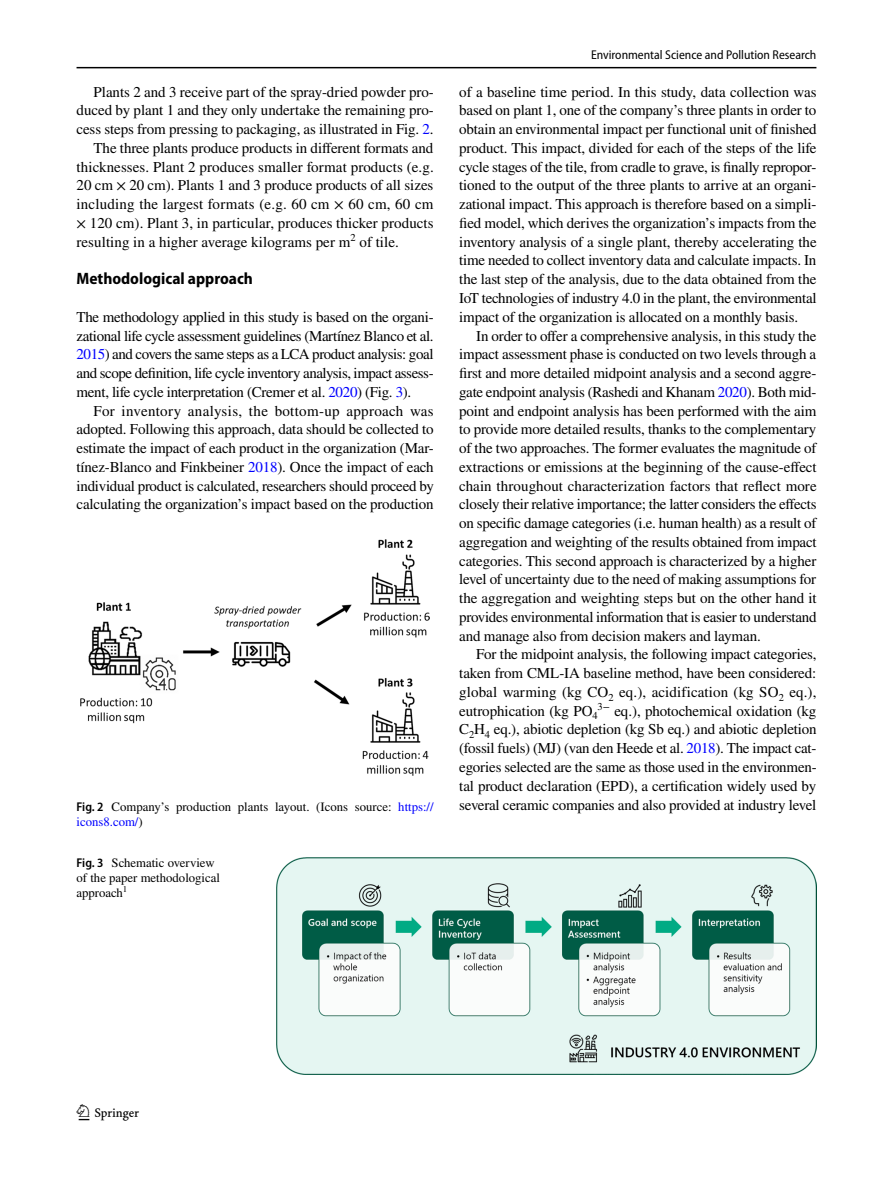
<style>
.page{position:relative;width:893px;height:1187px;background:#fff}
.page>*{position:absolute;margin:0;border:0;box-sizing:border-box;transform-origin:0 0}
.t1{font:22.5px "Springnew Regular 2";color:#000}
.t2{font:700 semi-condensed 16.5px "Myriad Pro";color:#000}
.t3{font:15px/18.8px "STIX";letter-spacing:-.005em;color:#000;text-align:justify}
.t4{font:15px "STIX";letter-spacing:.015em;color:#000}
.t5{font:12.75px/15px "STIX";color:#000}
.t6{font:semi-condensed 12.75px "Myriad Pro";color:#000}
.t7{font:12.75px "STIX";color:#00f}
.s1{color:#00f}
.s2{font-family:"Myriad Pro";font-weight:600;font-stretch:semi-condensed}
.s3{color:#000}
</style>
<div class="page">
<hr style="left:77px;top:67px;width:739px;height:1px;background:#000">
<img style="left:81px;top:539px;width:348px;height:236px">
<img style="left:276px;top:857px;width:540px;height:216px">
<p class="t3" style="left:94px;top:83px;width:342px">Plants 2 and 3 receive part of the spray-dried powder pro-</p>
<p class="t3" style="left:77px;top:102px;width:359px">duced by plant 1 and they only undertake the remaining pro-</p>
<p class="t3" style="left:77px;top:121px;width:359px">cess steps from pressing to packaging, as illustrated in Fig. <span class="s1">2</span>.</p>
<p class="t3" style="left:94px;top:139px;width:341px">The three plants produce products in different formats and</p>
<p class="t3" style="left:77px;top:158px;width:359px">thicknesses. Plant 2 produces smaller format products (e.g.</p>
<p class="t3" style="left:77px;top:177px;width:358px">20 cm × 20 cm). Plants 1 and 3 produce products of all sizes</p>
<p class="t4" style="left:77px;top:194px;width:358px">including the largest formats (e.g. 60 cm × 60 cm, 60 cm</p>
<p class="t3" style="left:77px;top:214px;width:359px">× 120 cm). Plant 3, in particular, produces thicker products</p>
<p class="t3" style="left:77px;top:233px;width:324px">resulting in a higher average kilograms per m<sup>2</sup> of tile.</p>
<p class="t2" style="left:77px;top:269px;width:178px">Methodological approach</p>
<p class="t3" style="left:77px;top:308px;width:359px">The methodology applied in this study is based on the organi&shy;zational life cycle assessment guidelines (Martínez Blanco et al.<br><span class="s1">2015</span>) and covers the same steps as a LCA product analysis: goal and scope definition, life cycle inventory analysis, impact assess&shy;ment, life cycle interpretation (Cremer et al. <span class="s1">2020</span>) (Fig. <span class="s1">3</span>).</p>
<p class="t3" style="left:77px;top:402px;width:359px;text-indent:17px">For inventory analysis, the bottom-up approach was adopted. Following this approach, data should be collected to estimate the impact of each product in the organization (Mar&shy;tínez-Blanco and Finkbeiner <span class="s1">2018</span>). Once the impact of each individual product is calculated, researchers should proceed by calculating the organization’s impact based on the production</p>
<p class="t6" style="left:591px;top:48px;width:227px">Environmental Science and Pollution Research</p>
<p class="t3" style="left:459px;top:83px;width:359px">of a baseline time period. In this study, data collection was based on plant 1, one of the company’s three plants in order to obtain an environmental impact per functional unit of finished product. This impact, divided for each of the steps of the life cycle stages of the tile, from cradle to grave, is finally repropor&shy;tioned to the output of the three plants to arrive at an organi&shy;zational impact. This approach is therefore based on a simpli&shy;fied model, which derives the organization’s impacts from the inventory analysis of a single plant, thereby accelerating the time needed to collect inventory data and calculate impacts. In the last step of the analysis, due to the data obtained from the IoT technologies of industry 4.0 in the plant, the environmental impact of the organization is allocated on a monthly basis.</p>
<p class="t3" style="left:459px;top:327px;width:359px;text-indent:17px">In order to offer a comprehensive analysis, in this study the impact assessment phase is conducted on two levels through a first and more detailed midpoint analysis and a second aggre&shy;gate endpoint analysis (Rashedi and Khanam <span class="s1">2020</span>). Both mid&shy;point and endpoint analysis has been performed with the aim to provide more detailed results, thanks to the complementary of the two approaches. The former evaluates the magnitude of extractions or emissions at the beginning of the cause-effect chain throughout characterization factors that reflect more closely their relative importance; the latter considers the effects on specific damage categories (i.e. human health) as a result of aggregation and weighting of the results obtained from impact categories. This second approach is characterized by a higher level of uncertainty due to the need of making assumptions for the aggregation and weighting steps but on the other hand it provides environmental information that is easier to understand and manage also from decision makers and layman.</p>
<p class="t3" style="left:459px;top:646px;width:359px;text-indent:17px">For the midpoint analysis, the following impact categories, taken from CML-IA baseline method, have been considered: global warming (kg CO<sub>2</sub> eq.), acidification (kg SO<sub>2</sub> eq.), eutrophication (kg PO<sub>4</sub><sup>3−</sup> eq.), photochemical oxidation (kg C<sub>2</sub>H<sub>4</sub> eq.), abiotic depletion (kg Sb eq.) and abiotic depletion (fossil fuels) (MJ) (van den Heede et al. <span class="s1">2018</span>). The impact cat&shy;egories selected are the same as those used in the environmen&shy;tal product declaration (EPD), a certification widely used by</p>
<p class="t5" style="left:77px;top:800px;width:359px"><span class="s2">Fig. 2</span> Company’s production plants layout. (Icons source: <span class="s1">https://</span></p>
<p class="t3" style="left:459px;top:796px;width:359px">several ceramic companies and also provided at industry level</p>
<p class="t7" style="left:77px;top:812px;width:68px">icons8.com/<span class="s3">)</span></p>
<p class="t5" style="left:77px;top:855px;width:145px"><span class="s2">Fig. 3</span> Schematic overview of the paper methodological approach<sup>1</sup></p>
<h1 class="t1" style="left:79px;top:1104px;width:62px">1 3</h1>
</div>
